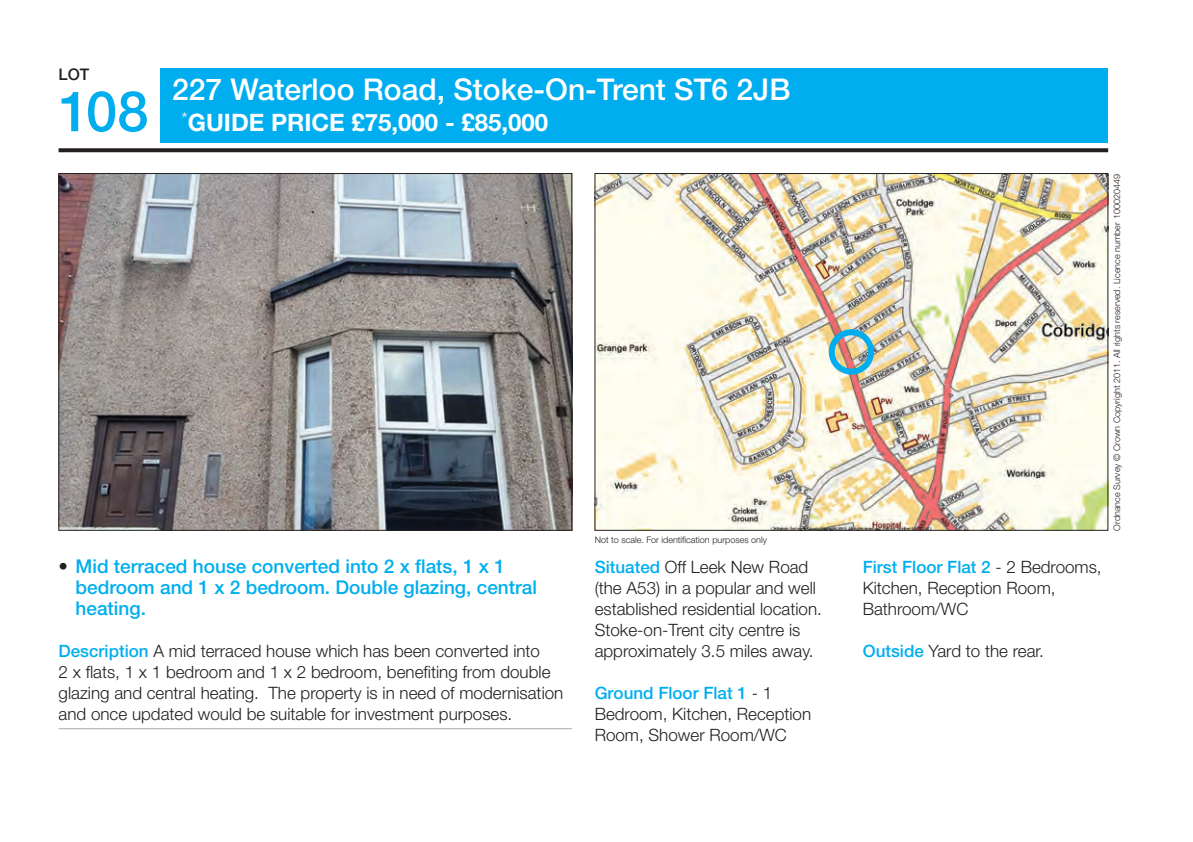
<style>
.page{position:relative;width:1193px;height:842px;background:#fff}
.page>*{position:absolute;margin:0;border:0;box-sizing:border-box;transform-origin:0 0}
.t1{font:500 56px "Helvetica Neue LT Std";color:#00aeef}
.t2{font:500 30px "Helvetica Neue LT Std";color:#fff}
.t3{font:700 24px "Helvetica Neue LT Std";color:#fff}
.t4{font:500 19px/21px "Helvetica Neue LT Std";color:#00aeef}
.t5{font:300 17px/21px "Helvetica Neue LT Std";color:#231f20}
.t6{font:500 16px "Helvetica Neue LT Std";color:#231f20}
.t7{font:300 9px "Helvetica Neue LT Std";color:#231f20}
.s1{color:#231f20}
.s2{font-weight:500;color:#00aeef}
</style>
<div class="page">
<div style="left:161px;top:68px;width:946px;height:74px;background:#00aeef"></div>
<svg style="left:59px;top:148px;width:1048px;height:4px;fill:#231f20"></svg>
<img style="left:596px;top:175px;width:509px;height:353px">
<div style="left:828px;top:329px;width:46px;height:45px;border:6px solid #00aeef;border-radius:50%"></div>
<img style="left:61px;top:175px;width:509px;height:353px">
<hr style="left:59px;top:728px;width:513px;height:1px;background:#a8a9ad">
<p class="t6" style="left:59px;top:64px;width:32px">LOT</p>
<h1 class="t1" style="left:59px;top:78px;width:91px">108</h1>
<h2 class="t2" style="left:172px;top:71px;width:620px">227 Waterloo Road, Stoke-On-Trent ST6 2JB</h2>
<h3 class="t3" style="left:181px;top:108px;width:40px"><sup>*</sup>GUIDE</h3>
<h3 class="t3" style="left:271px;top:108px;width:16px">PRICE</h3>
<h3 class="t3" style="left:351px;top:108px;width:198px">£75,000 - £85,000</h3>
<p class="t7" style="left:594px;top:534px;width:174px">Not to scale. For identification purposes only</p>
<p class="t4" style="left:76px;top:555px;width:463px;text-indent:-17px"><span class="s1">•</span> Mid terraced house converted into 2 x flats, 1 x 1 bedroom and 1 x 2 bedroom. Double glazing, central heating.</p>
<p class="t5" style="left:59px;top:639px;width:506px"><span class="s2">Description</span> A mid terraced house which has been converted into<br>2 x flats, 1 x 1 bedroom and 1 x 2 bedroom, benefiting from double glazing and central heating. The property is in need of modernisation and once updated would be suitable for investment purposes.</p>
<p class="t5" style="left:594px;top:555px;width:229px"><span class="s2">Situated</span> Off Leek New Road (the A53) in a popular and well established residential location.<br>Stoke-on-Trent city centre is approximately 3.5 miles away.</p>
<p class="t5" style="left:594px;top:681px;width:218px"><span class="s2">Ground Floor Flat 1</span> - 1<br>Bedroom, Kitchen, Reception<br>Room, Shower Room/WC</p>
<p class="t5" style="left:862px;top:555px;width:240px"><span class="s2">First Floor Flat 2</span> - 2 Bedrooms,<br>Kitchen, Reception Room,<br>Bathroom/WC</p>
<p class="t5" style="left:862px;top:639px;width:183px"><span class="s2">Outside</span> Yard to the rear.</p>
<p class="t7" style="left:1111px;top:530px;width:357px;rotate:-90deg">Ordnance Survey © Crown Copyright 2011. All rights reserved. Licence number 100020449</p>
</div>
